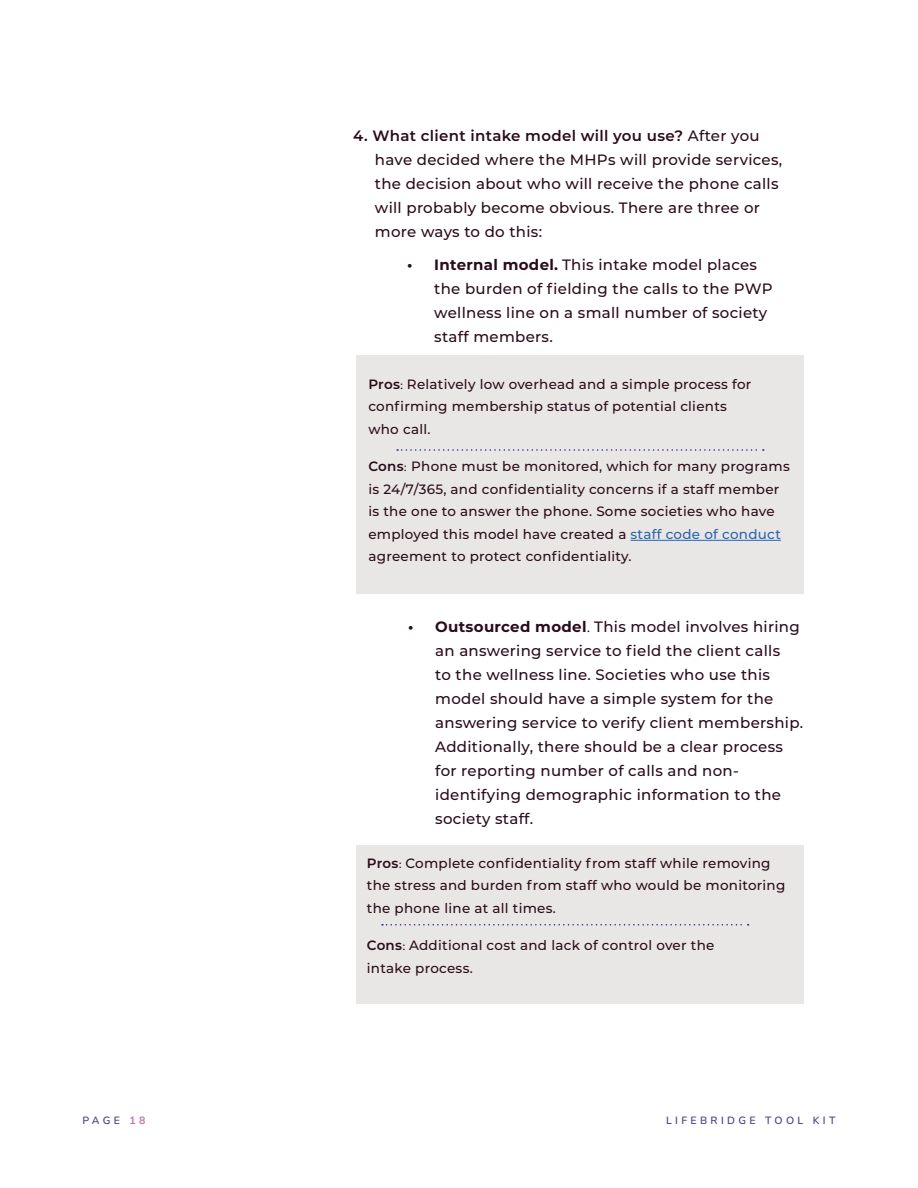
<style>
.page{position:relative;width:918px;height:1188px;background:#fff}
.page>*{position:absolute;margin:0;border:0;box-sizing:border-box;transform-origin:0 0}
.number_bullets{font:500 15px/24px "Montserrat";letter-spacing:.02em;color:#2a0b1b}
.number_bullets-2{font:500 13.5px/22.5px "Montserrat";letter-spacing:.02em;color:#2a0b1b}
.t1{font:600 10.5px "Nunito";letter-spacing:.32em;color:#4b438d}
.s1{font-weight:600}
.s2{font-weight:700}
.s3{font-family:"Minion Pro";font-weight:400}
.s4{color:#2865b1}
.s5{font-weight:700;color:#ca72ae}
</style>
<div class="page">
<div style="left:356px;top:356px;width:447px;height:238px;background:#e9e7e5"></div>
<svg style="left:397px;top:449px;width:367px;height:2px"></svg>
<div style="left:356px;top:845px;width:447px;height:158px;background:#e9e7e5"></div>
<svg style="left:382px;top:924px;width:367px;height:2px"></svg>
<hr style="left:631px;top:540px;width:150px;height:1px;background:#2865b1">
<p class="number_bullets" style="left:375px;top:123px;width:409px;text-indent:-22px"><span class="s1">4. What client intake model will you use?</span> After you have decided where the MHPs will provide services, the decision about who will receive the phone calls will probably become obvious. There are three or more ways to do this:</p>
<p class="number_bullets" style="left:434px;top:252px;width:340px;text-indent:-27px"><span class="s2">• Internal model.</span> This intake model places the burden of fielding the calls to the PWP wellness line on a small number of society staff members.</p>
<p class="number_bullets-2" style="left:368px;top:372px;width:385px"><span class="s1">Pros</span><span class="s3">:</span> Relatively low overhead and a simple process for confirming membership status of potential clients who call.</p>
<p class="number_bullets-2" style="left:368px;top:455px;width:423px"><span class="s1">Cons</span><span class="s3">:</span> Phone must be monitored, which for many programs is 24/7/365, and confidentiality concerns if a staff member is the one to answer the phone. Some societies who have employed this model have created a <span class="s4">staff code of conduct </span>agreement to protect confidentiality.</p>
<p class="number_bullets" style="left:435px;top:614px;width:369px;text-indent:-27px"><span class="s2">• Outsourced model</span><span class="s3">.</span> This model involves hiring an answering service to field the client calls<br>to the wellness line. Societies who use this model should have a simple system for the answering service to verify client membership.<br>Additionally, there should be a clear process for reporting number of calls and non&shy;identifying demographic information to the society staff.</p>
<p class="number_bullets-2" style="left:367px;top:851px;width:420px"><span class="s1">Pros</span><span class="s3">:</span> Complete confidentiality from staff while removing the stress and burden from staff who would be monitoring the phone line at all times.</p>
<p class="number_bullets-2" style="left:367px;top:934px;width:349px"><span class="s1">Cons</span><span class="s3">:</span> Additional cost and lack of control over the intake process.</p>
<p class="t1" style="left:82px;top:1113px;width:64px">PAGE <span class="s5">18</span></p>
<p class="t1" style="left:666px;top:1113px;width:171px">LIFEBRIDGE TOOL KIT</p>
</div>
